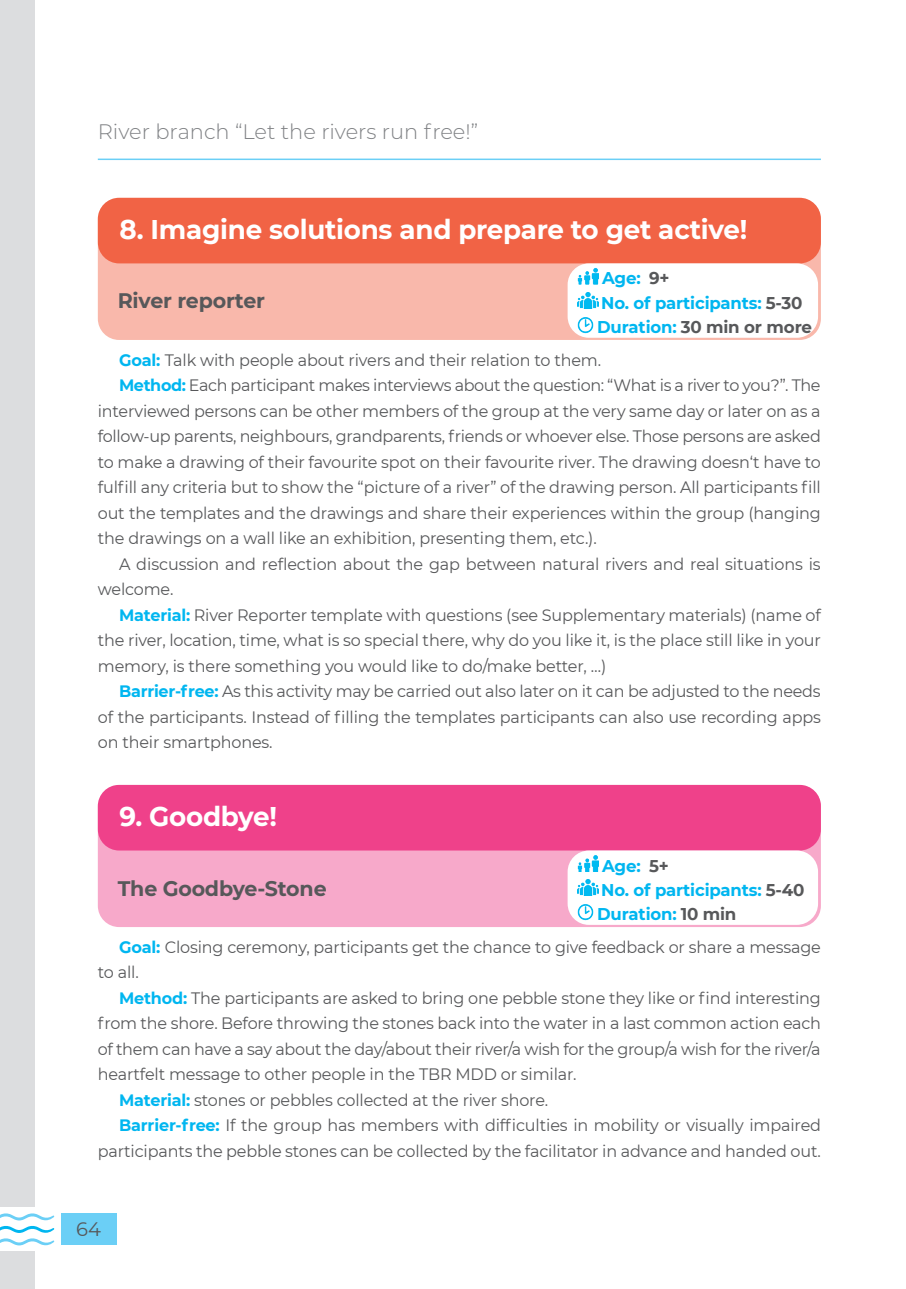
<style>
.page{position:relative;width:906px;height:1289px;background:#fff}
.page>*{position:absolute;margin:0;border:0;box-sizing:border-box;transform-origin:0 0}
.t1{font:700 27px "Montserrat";letter-spacing:-.01em;color:#fff}
.t2{font:300 21px "Montserrat";color:#808285}
.t3{font:700 21px "Montserrat";letter-spacing:-.01em;color:#57585a}
.t4{font:19.5px "Montserrat";color:#57585a}
.t5{font:700 16.95px/24.3px "Montserrat";letter-spacing:-.01em;color:#00b6f0}
.t6{font:16.5px/25.5px "Montserrat";letter-spacing:-.01em;color:#57585a}
.s1{color:#57585a}
.s2{font-weight:700;color:#00b6f0}
</style>
<div class="page">
<div style="left:61px;top:1213px;width:55px;height:32px;background:#6bcff6"></div>
<svg style="left:0;top:1213px;width:54px;height:32px"></svg>
<div style="left:0;top:0;width:34px;height:1205px;background:#dcdddf"></div>
<div style="left:0;top:1251px;width:34px;height:37px;background:#dcdddf"></div>
<hr style="left:98px;top:158px;width:723px;height:2px;background:#6bcff6">
<div style="left:98px;top:198px;width:723px;height:142px;background:#f9b8ab;border-radius:21px"></div>
<div style="left:98px;top:198px;width:723px;height:65px;background:#f16345;border-radius:21px"></div>
<div style="left:567px;top:263px;width:251px;height:75px;background:#fff;border-radius:21px"></div>
<img style="left:577px;top:268px;width:21px;height:16px">
<img style="left:577px;top:292px;width:21px;height:17px">
<img style="left:577px;top:317px;width:16px;height:16px">
<div style="left:98px;top:785px;width:723px;height:142px;background:#f7a9ca;border-radius:21px"></div>
<div style="left:98px;top:785px;width:723px;height:65px;background:#ef418a;border-radius:21px"></div>
<div style="left:567px;top:850px;width:251px;height:74px;background:#fff;border-radius:21px"></div>
<img style="left:577px;top:855px;width:21px;height:16px">
<img style="left:577px;top:879px;width:21px;height:16px">
<img style="left:577px;top:904px;width:16px;height:16px">
<p class="t2" style="left:98px;top:118px;width:382px">River branch “Let the rivers run free!”</p>
<h1 class="t1" style="left:119px;top:209px;width:629px">8. Imagine solutions and prepare to get active!</h1>
<p class="t3" style="left:118px;top:285px;width:149px">River reporter</p>
<p class="t5" style="left:597px;top:265px;width:216px">Age: <span class="s1">9+<br></span>No. of participants: <span class="s1">5-30<br></span>Duration: <span class="s1">30 min or more</span></p>
<p class="t6" style="left:119px;top:346px;width:483px"><span class="s2">Goal:</span> Talk with people about rivers and their relation to them.</p>
<p class="t6" style="left:119px;top:372px;width:703px"><span class="s2">Method:</span> Each participant makes interviews about the question: “What is a river to you?”. The</p>
<p class="t6" style="left:98px;top:397px;width:724px">interviewed persons can be other members of the group at the very same day or later on as a</p>
<p class="t6" style="left:98px;top:423px;width:724px">follow-up parents, neighbours, grandparents, friends or whoever else. Those persons are asked</p>
<p class="t6" style="left:98px;top:448px;width:724px">to make a drawing of their favourite spot on their favourite river. The drawing doesn‘t have to</p>
<p class="t6" style="left:98px;top:474px;width:724px">fulfill any criteria but to show the “picture of a river” of the drawing person. All participants fill</p>
<p class="t6" style="left:98px;top:499px;width:724px">out the templates and the drawings and share their experiences within the group (hanging</p>
<p class="t6" style="left:98px;top:525px;width:500px">the drawings on a wall like an exhibition, presenting them, etc.).</p>
<p class="t6" style="left:119px;top:550px;width:703px">A discussion and reflection about the gap between natural rivers and real situations is</p>
<p class="t6" style="left:98px;top:576px;width:77px">welcome.</p>
<p class="t6" style="left:119px;top:601px;width:703px"><span class="s2">Material:</span> River Reporter template with questions (see Supplementary materials) (name of</p>
<p class="t6" style="left:98px;top:627px;width:724px">the river, location, time, what is so special there, why do you like it, is the place still like in your</p>
<p class="t6" style="left:98px;top:652px;width:510px">memory, is there something you would like to do/make better, …)</p>
<p class="t6" style="left:119px;top:678px;width:703px"><span class="s2">Barrier-free:</span> As this activity may be carried out also later on it can be adjusted to the needs</p>
<p class="t6" style="left:98px;top:703px;width:724px">of the participants. Instead of filling the templates participants can also use recording apps</p>
<p class="t6" style="left:98px;top:729px;width:176px">on their smartphones.</p>
<h1 class="t1" style="left:119px;top:796px;width:159px">9. Goodbye!</h1>
<p class="t3" style="left:118px;top:873px;width:210px">The Goodbye-Stone</p>
<p class="t5" style="left:597px;top:852px;width:209px">Age: <span class="s1">5+<br></span>No. of participants: <span class="s1">5-40<br></span>Duration: <span class="s1">10 min</span></p>
<p class="t6" style="left:98px;top:933px;width:724px;text-indent:21px"><span class="s2">Goal:</span> Closing ceremony, participants get the chance to give feedback or share a message to all.</p>
<p class="t6" style="left:119px;top:984px;width:703px"><span class="s2">Method:</span> The participants are asked to bring one pebble stone they like or find interesting</p>
<p class="t6" style="left:98px;top:1009px;width:725px">from the shore. Before throwing the stones back into the water in a last common action each</p>
<p class="t6" style="left:98px;top:1035px;width:724px">of them can have a say about the day/about their river/a wish for the group/a wish for the river/a</p>
<p class="t6" style="left:98px;top:1060px;width:480px">heartfelt message to other people in the TBR MDD or similar.</p>
<p class="t6" style="left:119px;top:1086px;width:431px"><span class="s2">Material:</span> stones or pebbles collected at the river shore.</p>
<p class="t6" style="left:119px;top:1111px;width:703px"><span class="s2">Barrier-free:</span> If the group has members with difficulties in mobility or visually impaired</p>
<p class="t6" style="left:98px;top:1137px;width:724px">participants the pebble stones can be collected by the facilitator in advance and handed out.</p>
<p class="t4" style="left:76px;top:1215px;width:26px">64</p>
</div>
